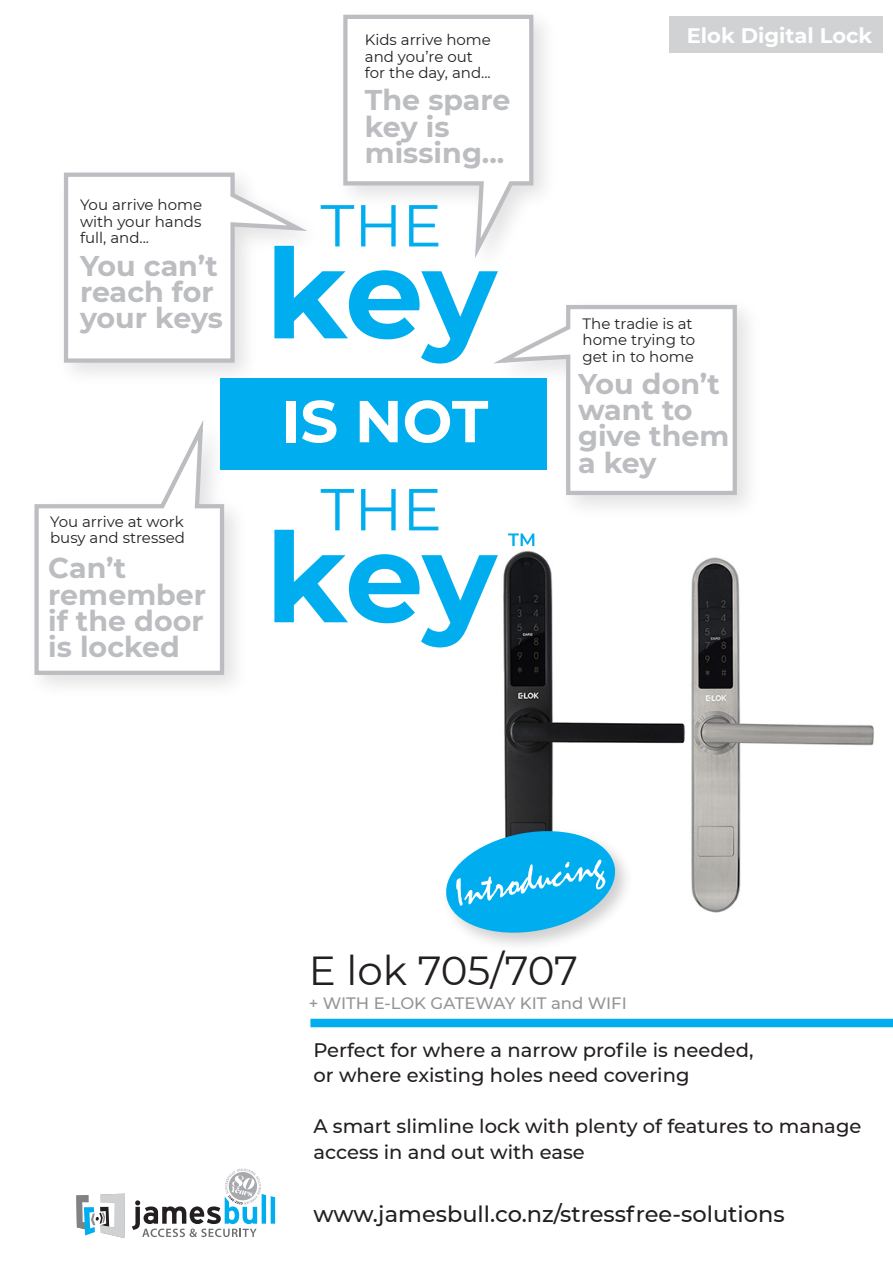
<style>
.page{position:relative;width:893px;height:1263px;background:#fff}
.page>*{position:absolute;margin:0;border:0;box-sizing:border-box;transform-origin:0 0}
.t1{font:40.5px "Montserrat";letter-spacing:-.005em;color:#231f20}
.t2{font:700 28.5px/26.2px "Montserrat";color:#bcbdc0}
.t3{font:500 22.5px "Montserrat";color:#231f20}
.t4{font:700 21px "Montserrat";color:#fff}
.t5{font:500 19.5px/25.5px "Montserrat";color:#231f20}
.t6{font:500 16.5px "Montserrat";color:#939598}
.t7{font:15px/16.5px "Montserrat";color:#231f20}
</style>
<div class="page">
<svg style="left:34px;top:504px;width:192px;height:173px"></svg>
<img style="left:503px;top:673px;width:182px;height:149px">
<div style="left:310px;top:1019px;width:583px;height:8px;background:#00aeef"></div>
<img style="left:485px;top:822px;width:142px;height:123px">
<svg style="left:446px;top:825px;width:173px;height:114px"></svg>
<svg style="left:76px;top:1194px;width:49px;height:44px"></svg>
<svg style="left:132px;top:1168px;width:143px;height:69px"></svg>
<div style="left:669px;top:16px;width:213px;height:37px;background:#d1d2d4"></div>
<img style="left:691px;top:569px;width:183px;height:344px">
<svg style="left:37px;top:17px;width:698px;height:656px"></svg>
<p class="t7" style="left:80px;top:196px;width:124px;text-align:justify">You arrive home with your hands full, and...</p>
<h2 class="t2" style="left:80px;top:251px;width:145px">You can’t reach for your keys</h2>
<p class="t7" style="left:50px;top:513px;width:136px">You arrive at work busy and stressed</p>
<h2 class="t2" style="left:48px;top:554px;width:159px">Can’t remember if the door is locked</h2>
<p class="t7" style="left:365px;top:31px;width:128px">Kids arrive home and you’re out for the day, and...</p>
<h2 class="t2" style="left:365px;top:86px;width:147px">The spare key is missing...</h2>
<h3 class="t4" style="left:687px;top:21px;width:187px">Elok Digital Lock</h3>
<p class="t7" style="left:583px;top:314px;width:114px">The tradie is at home trying to get in to home</p>
<h2 class="t2" style="left:578px;top:369px;width:153px">You don’t want to give them a key</h2>
<h1 class="t1" style="left:309px;top:942px;width:271px">E lok 705/707</h1>
<p class="t6" style="left:309px;top:992px;width:320px">+ WITH E-LOK GATEWAY KIT and WIFI</p>
<h3 class="t5" style="left:313px;top:1036px;width:442px">Perfect for where a narrow profile is needed, or where existing holes need covering</h3>
<h3 class="t5" style="left:313px;top:1113px;width:549px">A smart slimline lock with plenty of features to manage access in and out with ease</h3>
<h3 class="t3" style="left:313px;top:1198px;width:473px">www.jamesbull.co.nz/stressfree-solutions</h3>
</div>
